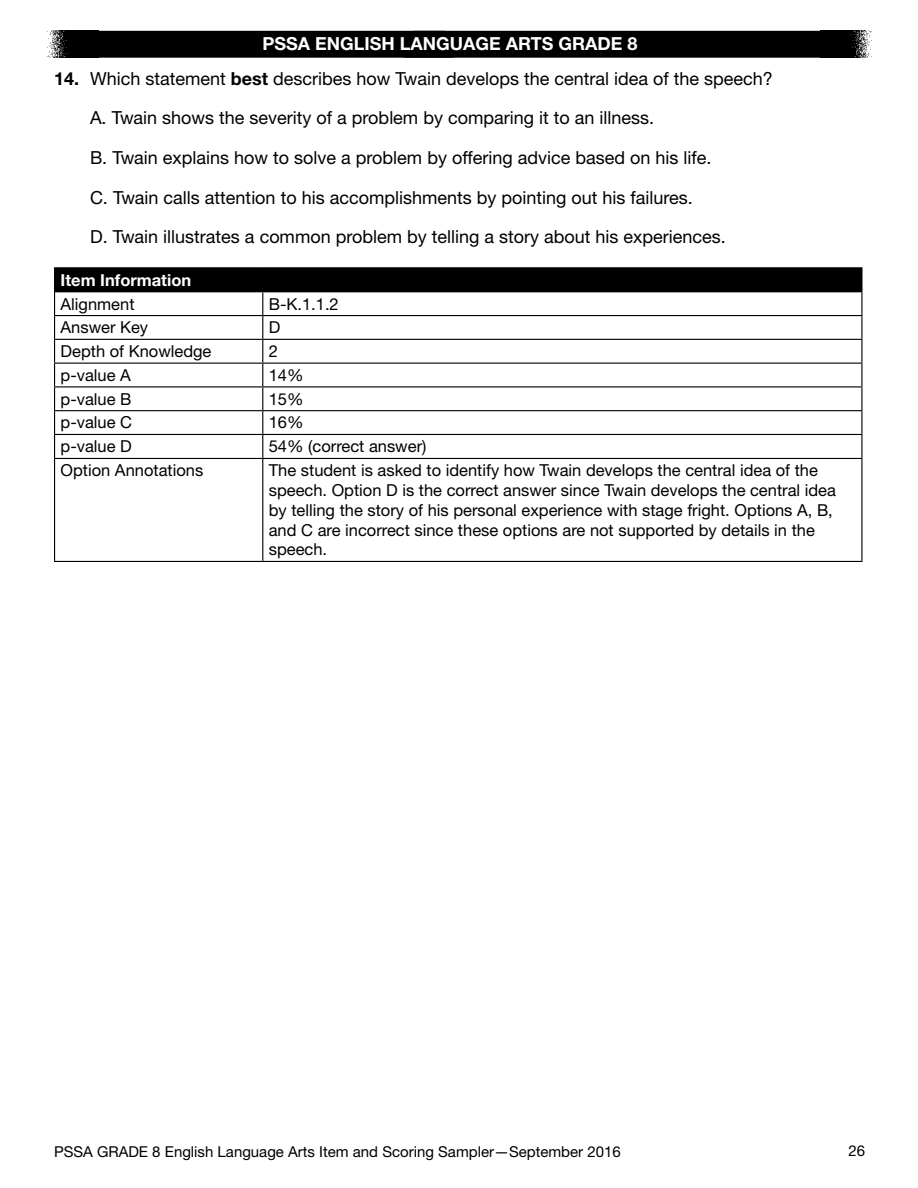
<style>
.page{position:relative;width:918px;height:1188px;background:#fff}
.page>*{position:absolute;margin:0;border:0;box-sizing:border-box;transform-origin:0 0}
._02_q_text{font:18px "Helvetica Neue LT Std";color:#000}
.t1{font:700 18px "Helvetica Neue LT Std";color:#fff}
._05_Table_text_left{font:16.5px/19.8px "Helvetica Neue LT Std";color:#000}
._05_Table_Hd_11pt_He{font:700 16.5px "Helvetica Neue LT Std";color:#fff}
.t2{font:15px "Helvetica Neue LT Std";color:#000}
.s1{font-weight:700}
</style>
<div class="page">
<img style="left:47px;top:31px;width:51px;height:27px">
<img style="left:820px;top:31px;width:52px;height:27px">
<div style="left:98px;top:31px;width:722px;height:27px;background:#000"></div>
<div style="left:55px;top:268px;width:807px;height:24px;background:#000"></div>
<hr style="left:54px;top:267px;width:209px;height:1px;background:#000">
<hr style="left:263px;top:267px;width:599px;height:1px;background:#000">
<hr style="left:54px;top:363px;width:209px;height:1px;background:#000">
<hr style="left:263px;top:363px;width:599px;height:1px;background:#000">
<hr style="left:54px;top:386px;width:209px;height:1px;background:#000">
<hr style="left:263px;top:386px;width:599px;height:1px;background:#000">
<hr style="left:54px;top:410px;width:209px;height:1px;background:#000">
<hr style="left:263px;top:410px;width:599px;height:1px;background:#000">
<hr style="left:54px;top:434px;width:209px;height:1px;background:#000">
<hr style="left:263px;top:434px;width:599px;height:1px;background:#000">
<svg style="left:262px;top:292px;width:1px;height:166px"></svg>
<hr style="left:54px;top:458px;width:209px;height:1px;background:#000">
<hr style="left:54px;top:459px;width:1px;height:102px;background:#000">
<hr style="left:263px;top:458px;width:599px;height:1px;background:#000">
<hr style="left:262px;top:459px;width:1px;height:102px;background:#000">
<hr style="left:861px;top:459px;width:1px;height:102px;background:#000">
<hr style="left:54px;top:561px;width:209px;height:1px;background:#000">
<hr style="left:263px;top:561px;width:599px;height:1px;background:#000">
<hr style="left:54px;top:315px;width:209px;height:1px;background:#000">
<svg style="left:54px;top:268px;width:1px;height:190px"></svg>
<hr style="left:263px;top:315px;width:599px;height:1px;background:#000">
<svg style="left:861px;top:292px;width:1px;height:166px"></svg>
<hr style="left:54px;top:339px;width:209px;height:1px;background:#000">
<hr style="left:263px;top:339px;width:599px;height:1px;background:#000">
<p class="t1" style="left:262px;top:33px;width:377px">PSSA ENGLISH LANGUAGE ARTS GRADE 8</p>
<p class="_02_q_text" style="left:54px;top:67px;width:720px"><span class="s1">14.</span> Which statement <span class="s1">best</span> describes how Twain develops the central idea of the speech?</p>
<p class="_02_q_text" style="left:90px;top:107px;width:563px">A. Twain shows the severity of a problem by comparing it to an illness.</p>
<p class="_02_q_text" style="left:90px;top:147px;width:620px">B. Twain explains how to solve a problem by offering advice based on his life.</p>
<p class="_02_q_text" style="left:90px;top:186px;width:601px">C. Twain calls attention to his accomplishments by pointing out his failures.</p>
<p class="_02_q_text" style="left:90px;top:226px;width:634px">D. Twain illustrates a common problem by telling a story about his experiences.</p>
<p class="_05_Table_Hd_11pt_He" style="left:61px;top:269px;width:132px">Item Information</p>
<p class="_05_Table_text_left" style="left:61px;top:293px;width:75px">Alignment</p>
<p class="_05_Table_text_left" style="left:269px;top:293px;width:72px">B-K.1.1.2</p>
<p class="_05_Table_text_left" style="left:61px;top:317px;width:89px">Answer Key</p>
<p class="_05_Table_text_left" style="left:269px;top:317px;width:13px">D</p>
<p class="_05_Table_text_left" style="left:61px;top:341px;width:152px">Depth of Knowledge</p>
<p class="_05_Table_text_left" style="left:269px;top:341px;width:11px">2</p>
<p class="_05_Table_text_left" style="left:61px;top:365px;width:72px">p-value A</p>
<p class="_05_Table_text_left" style="left:269px;top:365px;width:36px">14%</p>
<p class="_05_Table_text_left" style="left:61px;top:389px;width:72px">p-value B</p>
<p class="_05_Table_text_left" style="left:269px;top:389px;width:36px">15%</p>
<p class="_05_Table_text_left" style="left:61px;top:412px;width:73px">p-value C</p>
<p class="_05_Table_text_left" style="left:269px;top:412px;width:36px">16%</p>
<p class="_05_Table_text_left" style="left:61px;top:436px;width:73px">p-value D</p>
<p class="_05_Table_text_left" style="left:269px;top:436px;width:159px">54% (correct answer)</p>
<p class="_05_Table_text_left" style="left:61px;top:460px;width:144px">Option Annotations</p>
<p class="_05_Table_text_left" style="left:269px;top:460px;width:569px">The student is asked to identify how Twain develops the central idea of the speech. Option D is the correct answer since Twain develops the central idea by telling the story of his personal experience with stage fright. Options A, B, and C are incorrect since these options are not supported by details in the speech.</p>
<p class="t2" style="left:54px;top:1142px;width:568px">PSSA GRADE 8 English Language Arts Item and Scoring Sampler—September 2016</p>
<p class="t2" style="left:848px;top:1142px;width:18px">26</p>
</div>
